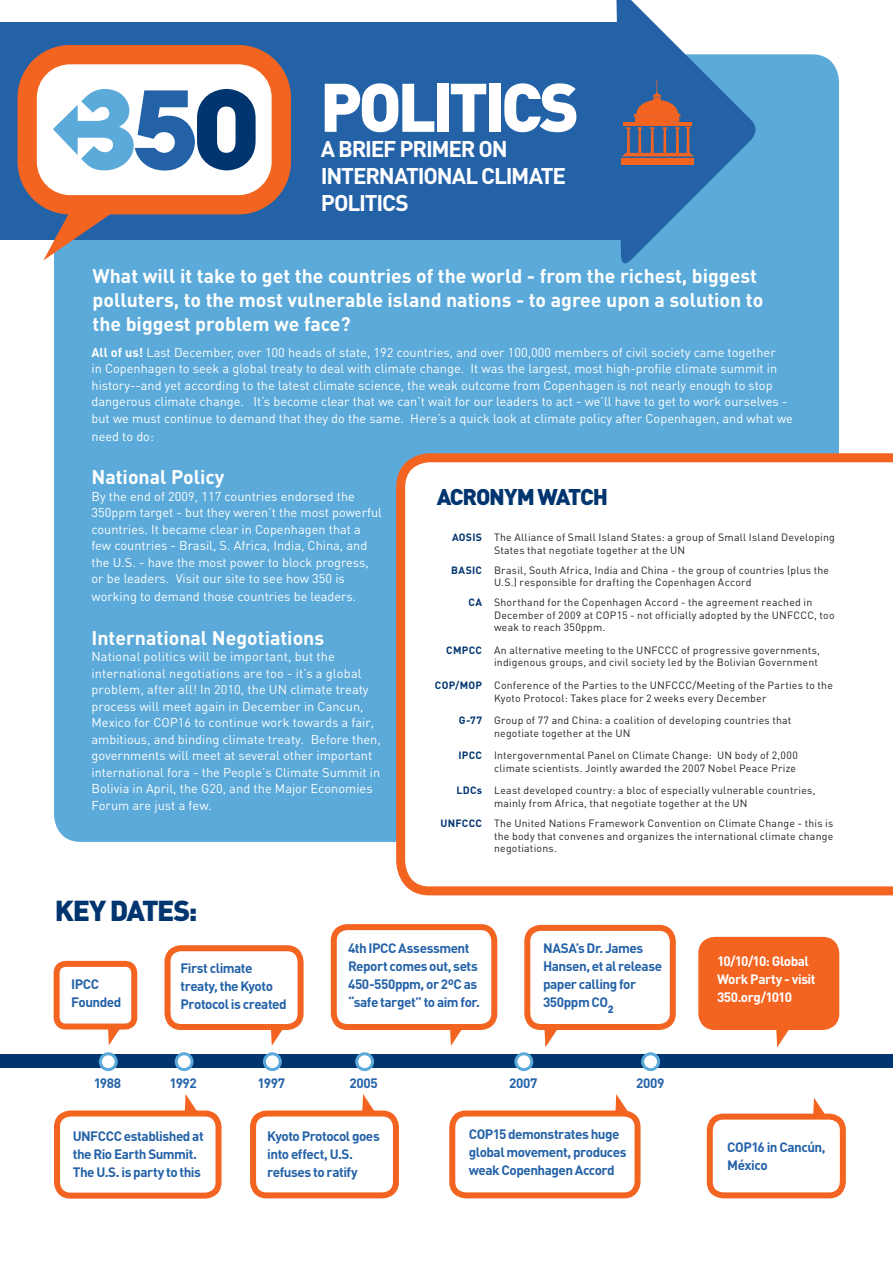
<style>
.page{position:relative;width:893px;height:1263px;background:#fff}
.page>*{position:absolute;margin:0;border:0;box-sizing:border-box;transform-origin:0 0}
.Page_Header{font:900 67.5px "DIN";letter-spacing:-.065em;color:#fff}
.Page_Subheader{font:900 28.5px "DIN";letter-spacing:-.05em;color:#01356f}
.Page_Subheader-2{font:700 22.5px/27px "DIN";letter-spacing:-.05em;color:#fff}
.Page_Subheader-3{font:900 22.5px "DIN";letter-spacing:-.05em;color:#01356f}
.Paragraph_Header{font:700 19.5px/24px "DIN";color:#fff}
.Bold_Heading{font:700 13.5px/18px "DIN";letter-spacing:-.035em;color:#2462a8}
.Bold_Heading-2{font:700 13.5px/18px "DIN";letter-spacing:-.035em;color:#fff}
.Body_Copy{font:12.75px/16.5px "DIN";color:#fff}
.t1{font:10.5px/12.6px "DIN";letter-spacing:.02em;color:#231f20}
.t2{font:700 10.5px "DIN";letter-spacing:.025em;color:#01356f}
.s1{font-weight:700}
</style>
<div class="page">
<div style="left:54px;top:54px;width:785px;height:788px;background:#5baada;border-radius:27px"></div>
<div style="left:0;top:23px;width:639px;height:217px;background:#2462a8"></div>
<div style="left:18px;top:45px;width:273px;height:169px;background:#f36421;border-radius:52px"></div>
<div style="left:37px;top:64px;width:235px;height:131px;background:#fff;border-radius:33px"></div>
<svg style="left:53px;top:89px;width:203px;height:82px"></svg>
<div style="left:396px;top:453px;width:497px;height:443px;background:#fff"></div>
<div style="left:0;top:1054px;width:893px;height:14px;background:#01356f"></div>
<div style="left:54px;top:961px;width:83px;height:68px;border:6px solid #f36421;border-radius:9px"></div>
<div style="left:165px;top:945px;width:139px;height:85px;border:6px solid #f36421;border-radius:14px"></div>
<div style="left:331px;top:924px;width:166px;height:106px;border:6px solid #f36421;border-radius:14px"></div>
<div style="left:524px;top:925px;width:152px;height:105px;border:6px solid #f36421;border-radius:14px"></div>
<div style="left:701px;top:940px;width:135px;height:87px;background:#f36421;border-radius:14px"></div>
<div style="left:698px;top:937px;width:141px;height:93px;border:6px solid #f36421;border-radius:14px"></div>
<div style="left:54px;top:1110px;width:168px;height:89px;border:6px solid #f36421;border-radius:14px"></div>
<div style="left:250px;top:1110px;width:149px;height:88px;border:6px solid #f36421;border-radius:14px"></div>
<div style="left:449px;top:1110px;width:191px;height:88px;border:6px solid #f36421;border-radius:14px"></div>
<svg style="left:108px;top:1027px;width:13px;height:18px"></svg>
<svg style="left:271px;top:1028px;width:13px;height:18px"></svg>
<svg style="left:450px;top:1028px;width:13px;height:18px"></svg>
<svg style="left:544px;top:1029px;width:13px;height:18px"></svg>
<svg style="left:776px;top:1029px;width:13px;height:18px"></svg>
<svg style="left:185px;top:1094px;width:13px;height:18px"></svg>
<svg style="left:362px;top:1094px;width:13px;height:18px"></svg>
<svg style="left:615px;top:1094px;width:13px;height:18px"></svg>
<div style="left:100px;top:1054px;width:16px;height:16px;background:#fff;border-radius:50%"></div>
<div style="left:99px;top:1052px;width:19px;height:19px;border:3px solid #5baada;border-radius:50%"></div>
<div style="left:176px;top:1054px;width:16px;height:16px;background:#fff;border-radius:50%"></div>
<div style="left:175px;top:1052px;width:19px;height:19px;border:3px solid #5baada;border-radius:50%"></div>
<div style="left:264px;top:1054px;width:16px;height:16px;background:#fff;border-radius:50%"></div>
<div style="left:263px;top:1052px;width:19px;height:19px;border:3px solid #5baada;border-radius:50%"></div>
<div style="left:357px;top:1054px;width:16px;height:16px;background:#fff;border-radius:50%"></div>
<div style="left:355px;top:1052px;width:19px;height:19px;border:3px solid #5baada;border-radius:50%"></div>
<div style="left:516px;top:1054px;width:16px;height:16px;background:#fff;border-radius:50%"></div>
<div style="left:514px;top:1052px;width:19px;height:19px;border:3px solid #5baada;border-radius:50%"></div>
<div style="left:643px;top:1054px;width:16px;height:16px;background:#fff;border-radius:50%"></div>
<div style="left:641px;top:1052px;width:19px;height:19px;border:3px solid #5baada;border-radius:50%"></div>
<svg style="left:616px;top:0;width:145px;height:264px"></svg>
<div style="left:707px;top:1113px;width:139px;height:85px;border:6px solid #f36421;border-radius:14px"></div>
<svg style="left:813px;top:1098px;width:13px;height:18px"></svg>
<p class="Page_Header" style="left:320px;top:62px;width:261px">POLITICS</p>
<p class="Page_Subheader-2" style="left:321px;top:135px;width:247px">A BRIEF PRIMER ON<br>INTERNATIONAL CLIMATE<br>POLITICS</p>
<p class="Paragraph_Header" style="left:93px;top:264px;width:672px">What will it take to get the countries of the world - from the richest, biggest polluters, to the most vulnerable island nations - to agree upon a solution to the biggest problem we face?</p>
<p class="Body_Copy" style="left:92px;top:344px;width:703px"><span class="s1">All of us!</span> Last December, over 100 heads of state, 192 countries, and over 100,000 members of civil society came together<br>in Copenhagen to seek a global treaty to deal with climate change. It was the largest, most high-profile climate summit in history--and yet according to the latest climate science, the weak outcome from Copenhagen is not nearly enough to stop dangerous climate change. It’s become clear that we can’t wait for our leaders to act - we’ll have to get to work ourselves - but we must continue to demand that they do the same. Here’s a quick look at climate policy after Copenhagen, and what we</p>
<p class="Body_Copy" style="left:92px;top:428px;width:64px">need to do:</p>
<p class="Paragraph_Header" style="left:92px;top:465px;width:134px">National Policy</p>
<p class="Body_Copy" style="left:92px;top:488px;width:292px">By the end of 2009, 117 countries endorsed the 350ppm target - but they weren’t the most powerful countries. It became clear in Copenhagen that a few countries - Brasil, S. Africa, India, China, and the U.S. - have the most power to block progress, or be leaders. Visit our site to see how 350 is</p>
<p class="Body_Copy" style="left:92px;top:588px;width:266px">working to demand those countries be leaders.</p>
<p class="Paragraph_Header" style="left:92px;top:625px;width:234px">International Negotiations</p>
<p class="Body_Copy" style="left:92px;top:648px;width:291px">National politics will be important, but the international negotiations are too - it’s a global problem, after all! In 2010, the UN climate treaty process will meet again in December in Cancun, Mexico for COP16 to continue work towards a fair, ambitious, and binding climate treaty. Before then, governments will meet at several other important international fora - the People’s Climate Summit in Bolivia in April, the G20, and the Major Economies Forum are just a few.</p>
<p class="Page_Subheader-3" style="left:437px;top:482px;width:173px">ACRONYM WATCH</p>
<p class="t2" style="left:452px;top:530px;width:32px">AOSIS</p>
<p class="t1" style="left:494px;top:531px;width:342px">The Alliance of Small Island States: a group of Small Island Developing<br>States that negotiate together at the UN</p>
<p class="t2" style="left:451px;top:563px;width:32px">BASIC</p>
<p class="t1" style="left:494px;top:563px;width:337px">Brasil, South Africa, India and China - the group of countries (plus the<br>U.S.) responsible for drafting the Copenhagen Accord</p>
<p class="t2" style="left:469px;top:595px;width:15px">CA</p>
<p class="t1" style="left:494px;top:596px;width:342px">Shorthand for the Copenhagen Accord - the agreement reached in<br>December of 2009 at COP15 - not officially adopted by the UNFCCC, too weak to reach 350ppm.</p>
<p class="t2" style="left:446px;top:643px;width:37px">CMPCC</p>
<p class="t1" style="left:494px;top:644px;width:327px">An alternative meeting to the UNFCCC of progressive governments, indigenous groups, and civil society led by the Bolivian Government</p>
<p class="t2" style="left:435px;top:678px;width:49px">COP/MOP</p>
<p class="t1" style="left:494px;top:679px;width:340px">Conference of the Parties to the UNFCCC/Meeting of the Parties to the<br>Kyoto Protocol: Takes place for 2 weeks every December</p>
<p class="t2" style="left:459px;top:713px;width:25px">G-77</p>
<p class="t1" style="left:494px;top:714px;width:299px">Group of 77 and China: a coalition of developing countries that negotiate together at the UN</p>
<p class="t2" style="left:458px;top:748px;width:25px">IPCC</p>
<p class="t1" style="left:494px;top:749px;width:305px">Intergovernmental Panel on Climate Change: UN body of 2,000 climate scientists. Jointly awarded the 2007 Nobel Peace Prize</p>
<p class="t2" style="left:457px;top:784px;width:27px">LDCs</p>
<p class="t1" style="left:494px;top:784px;width:323px">Least developed country: a bloc of especially vulnerable countries, mainly from Africa, that negotiate together at the UN</p>
<p class="t2" style="left:440px;top:816px;width:43px">UNFCCC</p>
<p class="t1" style="left:494px;top:817px;width:341px;text-align:justify">The United Nations Framework Convention on Climate Change - this is the body that convenes and organizes the international climate change negotiations.</p>
<p class="Page_Subheader" style="left:55px;top:891px;width:144px">KEY DATES:</p>
<p class="Bold_Heading" style="left:71px;top:975px;width:52px">IPCC<br>Founded</p>
<p class="Bold_Heading" style="left:180px;top:959px;width:108px">First climate treaty, the Kyoto<br>Protocol is created</p>
<p class="Bold_Heading" style="left:348px;top:939px;width:133px">4th IPCC Assessment<br>Report comes out, sets<br>450-550ppm, or 2ºC as “safe target” to aim for.</p>
<p class="Bold_Heading" style="left:543px;top:939px;width:121px">NASA’s Dr. James<br>Hansen, et al release paper calling for<br>350ppm CO<sub>2</sub></p>
<p class="Bold_Heading-2" style="left:717px;top:952px;width:100px">10/10/10: Global<br>Work Party - visit<br>350.org/1010</p>
<p class="Bold_Heading" style="left:94px;top:1073px;width:29px">1988</p>
<p class="Bold_Heading" style="left:170px;top:1073px;width:29px">1992</p>
<p class="Bold_Heading" style="left:258px;top:1073px;width:29px">1997</p>
<p class="Bold_Heading" style="left:350px;top:1073px;width:30px">2005</p>
<p class="Bold_Heading" style="left:509px;top:1073px;width:30px">2007</p>
<p class="Bold_Heading" style="left:636px;top:1073px;width:30px">2009</p>
<p class="Bold_Heading" style="left:73px;top:1126px;width:133px">UNFCCC established at the Rio Earth Summit.<br>The U.S. is party to this</p>
<p class="Bold_Heading" style="left:267px;top:1126px;width:114px">Kyoto Protocol goes into effect, U.S. refuses to ratify</p>
<p class="Bold_Heading" style="left:469px;top:1125px;width:159px">COP15 demonstrates huge global movement, produces weak Copenhagen Accord</p>
<p class="Bold_Heading" style="left:727px;top:1137px;width:100px">COP16 in Cancún,<br>México</p>
</div>
